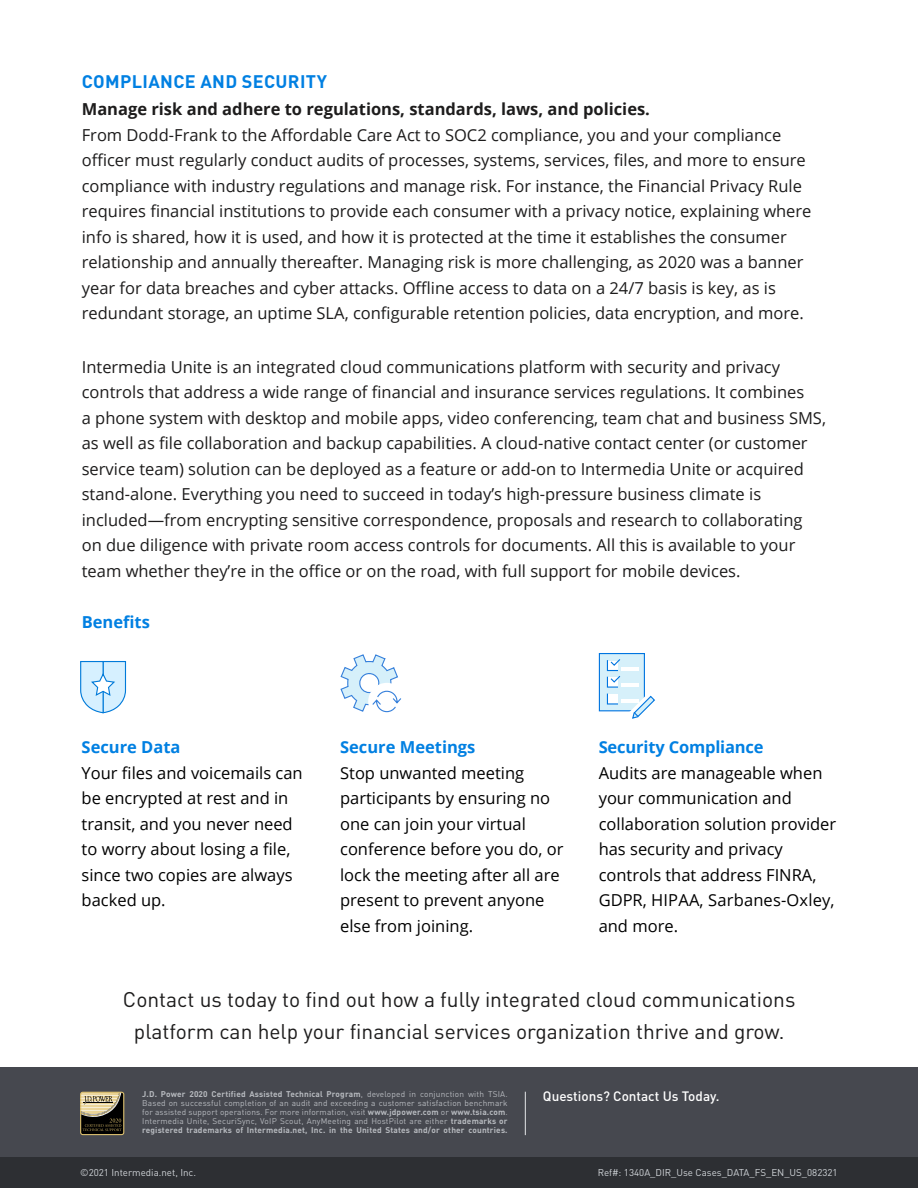
<style>
.page{position:relative;width:918px;height:1188px;background:#fff}
.page>*{position:absolute;margin:0;border:0;box-sizing:border-box;transform-origin:0 0}
.t1{font:21px/31.5px "DIN Pro";color:#1d1c1c;text-align:center}
.t2{font:700 18px "DIN Pro";letter-spacing:.02em;color:#0180e2}
.t3{font:16.5px/25.5px "Open Sans";color:#1d1c1c}
.t4{font:16.5px/25.5px "Open Sans";color:#000}
.t5{font:700 16.5px "Open Sans";color:#1d1c1c}
.t6{font:700 16.5px "Open Sans";color:#0180e2}
.t7{font:500 13.5px "DIN Pro";color:#fff}
.t8{font:9.75px "DIN Pro";color:#d0d4d8}
.t9{font:8.25px/9px "DIN Pro";letter-spacing:.02em;color:#b7babf;text-align:justify}
.s1{font-weight:700}
</style>
<div class="page">
<svg style="left:340px;top:654px;width:62px;height:59px"></svg>
<div style="left:0;top:1067px;width:918px;height:90px;background:#46484f"></div>
<div style="left:0;top:1157px;width:918px;height:31px;background:#2d2f33"></div>
<hr style="left:525px;top:1092px;width:1px;height:43px;background:#e4e6e8">
<svg style="left:80px;top:1092px;width:44px;height:43px;background:#6f664c"></svg>
<svg style="left:80px;top:661px;width:47px;height:53px"></svg>
<svg style="left:598px;top:653px;width:57px;height:66px"></svg>
<p class="t2" style="left:82px;top:67px;width:247px">COMPLIANCE AND SECURITY</p>
<p class="t5" style="left:82px;top:98px;width:570px">Manage risk and adhere to regulations, standards, laws, and policies.</p>
<p class="t3" style="left:82px;top:122px;width:731px">From Dodd-Frank to the Affordable Care Act to SOC2 compliance, you and your compliance officer must regularly conduct audits of processes, systems, services, files, and more to ensure compliance with industry regulations and manage risk. For instance, the Financial Privacy Rule requires financial institutions to provide each consumer with a privacy notice, explaining where info is shared, how it is used, and how it is protected at the time it establishes the consumer relationship and annually thereafter. Managing risk is more challenging, as 2020 was a banner year for data breaches and cyber attacks. Offline access to data on a 24/7 basis is key, as is redundant storage, an uptime SLA, configurable retention policies, data encryption, and more.</p>
<p class="t3" style="left:82px;top:354px;width:746px">Intermedia Unite is an integrated cloud communications platform with security and privacy controls that address a wide range of financial and insurance services regulations. It combines<br>a phone system with desktop and mobile apps, video conferencing, team chat and business SMS, as well as file collaboration and backup capabilities. A cloud-native contact center (or customer service team) solution can be deployed as a feature or add-on to Intermedia Unite or acquired stand-alone. Everything you need to succeed in today’s high-pressure business climate is included—from encrypting sensitive correspondence, proposals and research to collaborating on due diligence with private room access controls for documents. All this is available to your team whether they’re in the office or on the road, with full support for mobile devices.</p>
<p class="t6" style="left:82px;top:611px;width:70px">Benefits</p>
<p class="t6" style="left:82px;top:736px;width:100px">Secure Data</p>
<p class="t4" style="left:82px;top:760px;width:223px">Your files and voicemails can be encrypted at rest and in transit, and you never need to worry about losing a file, since two copies are always backed up.</p>
<p class="t6" style="left:340px;top:736px;width:137px">Secure Meetings</p>
<p class="t4" style="left:340px;top:760px;width:225px">Stop unwanted meeting participants by ensuring no one can join your virtual conference before you do, or lock the meeting after all are present to prevent anyone else from joining.</p>
<p class="t6" style="left:599px;top:735px;width:167px">Security Compliance</p>
<p class="t4" style="left:599px;top:759px;width:239px">Audits are manageable when your communication and collaboration solution provider has security and privacy controls that address FINRA,<br>GDPR, HIPAA, Sarbanes-Oxley, and more.</p>
<p class="t1" style="left:123px;top:982px;width:674px">Contact us today to find out how a fully integrated cloud communications platform can help your financial services organization thrive and grow.</p>
<p class="t9" style="left:142px;top:1089px;width:367px"><span class="s1">J.D. Power 2020 Certified Assisted Technical Program</span>, developed in conjunction with TSIA.<br>Based on successful completion of an audit and exceeding a customer satisfaction benchmark for assisted support operations. For more information, visit <span class="s1">www.jdpower.com</span> or <span class="s1">www.tsia.com</span>.<br>Intermedia Unite, SecuriSync, VoIP Scout, AnyMeeting and HostPilot are either <span class="s1">trademarks or registered trademarks of Intermedia.net, Inc. in the United States and/or other countries.</span></p>
<p class="t7" style="left:543px;top:1086px;width:178px">Questions? Contact Us Today.</p>
<p class="t8" style="left:80px;top:1165px;width:117px">©2021 Intermedia.net, Inc.</p>
<p class="t8" style="left:598px;top:1165px;width:241px">Ref#: 1340A_DIR_Use Cases_DATA_FS_EN_US_082321</p>
</div>
